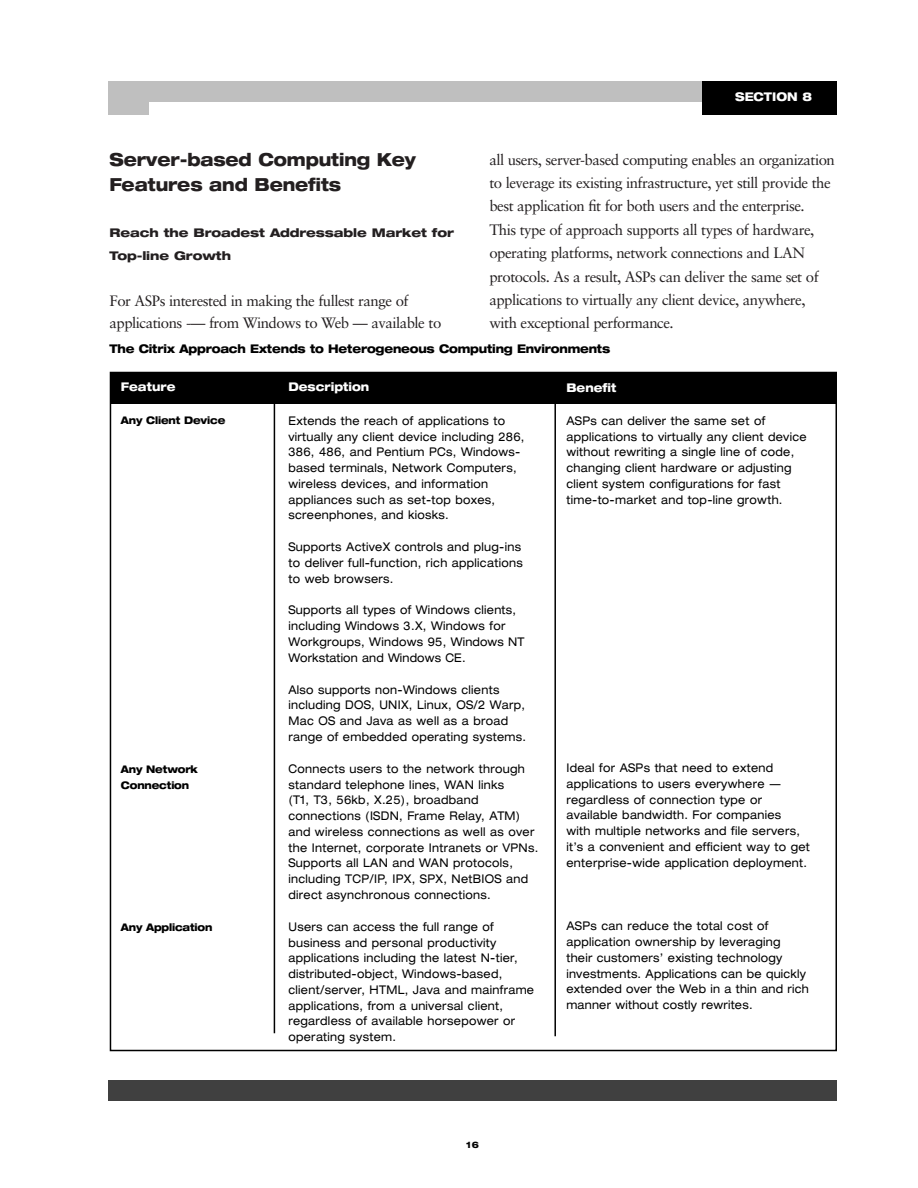
<style>
.page{position:relative;width:918px;height:1188px;background:#fff}
.page>*{position:absolute;margin:0;border:0;box-sizing:border-box;transform-origin:0 0}
.t1{font:800 expanded 18px/24.3px "Helvetica Neue";letter-spacing:-.01em;color:#231f20;scale:.9 1}
.t2{font:15px/23.4px "Sabon";letter-spacing:-.035em;color:#231f20}
.t3{font:expanded 12px/15.8px "Helvetica Neue";letter-spacing:.025em;color:#000;scale:.9 1}
.t4{font:800 expanded 12px "Helvetica Neue";letter-spacing:-.02em;color:#000;scale:.9 1}
.t5{font:800 expanded 12px/22.8px "Helvetica Neue";letter-spacing:-.01em;color:#231f20}
.t6{font:800 expanded 12px "Helvetica Neue";color:#fff;scale:.9 1}
.t7{font:800 expanded 10.5px/15.8px "Helvetica Neue";letter-spacing:-.02em;color:#000;scale:.9 1}
.t8{font:800 expanded 9px "Helvetica Neue";color:#000;scale:.9 1}
.s1{color:#fff}
</style>
<div class="page">
<div style="left:108px;top:1080px;width:729px;height:20px;background:#404040"></div>
<div style="left:108px;top:81px;width:675px;height:20px;background:#bfbfbf"></div>
<div style="left:702px;top:81px;width:135px;height:34px;background:#000"></div>
<div style="left:108px;top:81px;width:40px;height:33px;background:#bfbfbf"></div>
<div style="left:111px;top:372px;width:726px;height:31px;background:#000"></div>
<hr style="left:554px;top:402px;width:2px;height:634px;background:#000">
<hr style="left:274px;top:402px;width:1px;height:631px;background:#000">
<h1 class="t1" style="left:110px;top:150px;width:342px">Server-based Computing Key<br>Features and Benefits</h1>
<p class="t5" style="left:110px;top:223px;width:346px">Reach the Broadest Addressable Market for<br>Top-line Growth</p>
<p class="t2" style="left:110px;top:291px;width:333px;line-height:22.8px">For ASPs interested in making the fullest range of applications -— from Windows to Web — available to</p>
<p class="t6" style="left:735px;top:92px;width:87px">SECTION 8</p>
<p class="t2" style="left:489px;top:149px;width:347px">all users, server-based computing enables an organization to leverage its existing infrastructure, yet still provide the best application fit for both users and the enterprise.<br>This type of approach supports all types of hardware, operating platforms, network connections and LAN protocols. As a result, ASPs can deliver the same set of applications to virtually any client device, anywhere, with exceptional performance.</p>
<p class="t4" style="left:109px;top:345px;width:558px">The Citrix Approach Extends to Heterogeneous Computing Environments</p>
<p class="t6" style="left:121px;top:383px;width:62px">Feature</p>
<p class="t6" style="left:288px;top:383px;width:91px">Description</p>
<p class="t6" style="left:566px;top:384px;width:57px">Benefit</p>
<p class="t7" style="left:121px;top:414px;width:118px">Any Client Device</p>
<p class="t7" style="left:121px;top:763px;width:87px">Any Network<br>Connection</p>
<p class="t7" style="left:121px;top:920px;width:103px">Any Application</p>
<p class="t3" style="left:288px;top:414px;width:264px">Extends the reach of applications to virtually any client device including 286, 386, 486, and Pentium PCs, Windows&shy;based terminals, Network Computers, wireless devices, and information appliances such as set-top boxes, screenphones, and kiosks.</p>
<p class="t3" style="left:288px;top:541px;width:262px">Supports ActiveX controls and plug-ins to deliver full-function, rich applications to web browsers.</p>
<p class="t3" style="left:288px;top:604px;width:264px">Supports all types of Windows clients, including Windows 3.X, Windows for Workgroups, Windows 95, Windows NT Workstation and Windows CE.</p>
<p class="t3" style="left:288px;top:683px;width:266px">Also supports non-Windows clients including DOS, UNIX, Linux, OS/2 Warp, Mac OS and Java as well as a broad range of embedded operating systems.</p>
<p class="t3" style="left:288px;top:762px;width:279px">Connects users to the network through standard telephone lines, WAN links<br>(T1, T3, 56kb, X.25), broadband connections (ISDN, Frame Relay, ATM) and wireless connections as well as over the Internet, corporate Intranets or VPNs.<br>Supports all LAN and WAN protocols, including TCP/IP, IPX, SPX, NetBIOS and direct asynchronous connections.</p>
<p class="t3" style="left:288px;top:920px;width:275px">Users can access the full range of business and personal productivity applications including the latest N-tier, distributed-object, Windows-based, client/server, HTML, Java and mainframe applications, from a universal client, regardless of available horsepower or operating system.</p>
<p class="t3" style="left:566px;top:414px;width:268px">ASPs can deliver the same set of applications to virtually any client device without rewriting a single line of code, changing client hardware or adjusting client system configurations for fast time-to-market and top-line growth.</p>
<p class="t3" style="left:566px;top:761px;width:272px">Ideal for ASPs that need to extend applications to users everywhere — regardless of connection type or available bandwidth. For companies<br>with multiple networks and file servers, it’s a convenient and efficient way to get enterprise-wide application deployment.</p>
<p class="t3" style="left:566px;top:920px;width:271px">ASPs can reduce the total cost of application ownership by leveraging their customers’ existing technology investments. Applications can be quickly extended over the Web in a thin and rich manner without costly rewrites.</p>
<p class="t8" style="left:457px;top:1141px;width:35px"><span class="s1">■</span>16<span class="s1">■</span></p>
</div>
